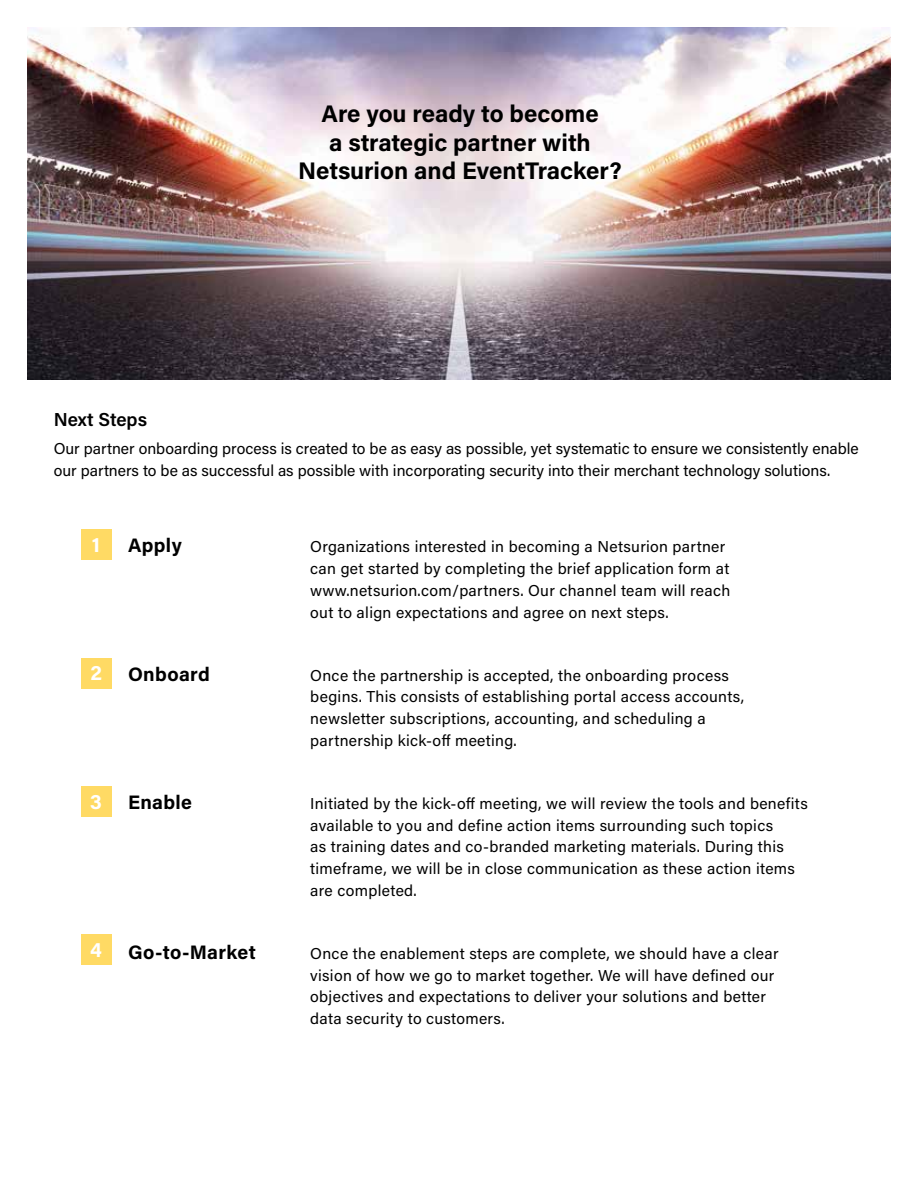
<style>
.page{position:relative;width:918px;height:1188px;background:#fff}
.page>*{position:absolute;margin:0;border:0;box-sizing:border-box;transform-origin:0 0}
.t1{font:700 24px/28.8px "Acumin Pro";color:#000;text-align:center}
.t2{font:700 21px "Acumin Pro";color:#fff}
.t3{font:700 19.5px "Acumin Pro";letter-spacing:.02em;color:#000}
.t4{font:600 18.75px "Acumin Pro";color:#000}
.t5{font:15.75px/21.8px "Acumin Pro";letter-spacing:.02em;color:#000}
.t6{font:15.75px/21.8px "Acumin Pro";color:#000}
</style>
<div class="page">
<img style="left:27px;top:27px;width:864px;height:353px">
<div style="left:81px;top:530px;width:30px;height:30px;background:#ffda64"></div>
<div style="left:81px;top:658px;width:30px;height:31px;background:#ffda64"></div>
<div style="left:81px;top:787px;width:30px;height:30px;background:#ffda64"></div>
<div style="left:81px;top:935px;width:30px;height:30px;background:#ffda64"></div>
<h1 class="t1" style="left:298px;top:98px;width:325px">Are you ready to become<br>a strategic partner with<br>Netsurion and EventTracker?</h1>
<p class="t4" style="left:54px;top:406px;width:95px">Next Steps</p>
<p class="t6" style="left:54px;top:437px;width:807px">Our partner onboarding process is created to be as easy as possible, yet systematic to ensure we consistently enable our partners to be as successful as possible with incorporating security into their merchant technology solutions.</p>
<h2 class="t2" style="left:92px;top:530px;width:10px">1</h2>
<p class="t3" style="left:128px;top:532px;width:55px">Apply</p>
<p class="t5" style="left:310px;top:535px;width:422px">Organizations interested in becoming a Netsurion partner can get started by completing the brief application form at www.netsurion.com/partners. Our channel team will reach out to align expectations and agree on next steps.</p>
<h2 class="t2" style="left:90px;top:658px;width:13px">2</h2>
<p class="t3" style="left:128px;top:660px;width:83px">Onboard</p>
<p class="t5" style="left:310px;top:664px;width:435px">Once the partnership is accepted, the onboarding process begins. This consists of establishing portal access accounts, newsletter subscriptions, accounting, and scheduling a partnership kick-off meeting.</p>
<h2 class="t2" style="left:90px;top:787px;width:13px">3</h2>
<p class="t3" style="left:128px;top:788px;width:66px">Enable</p>
<p class="t5" style="left:310px;top:792px;width:499px">Initiated by the kick-off meeting, we will review the tools and benefits available to you and define action items surrounding such topics<br>as training dates and co-branded marketing materials. During this timeframe, we will be in close communication as these action items are completed.</p>
<h2 class="t2" style="left:90px;top:935px;width:13px">4</h2>
<p class="t3" style="left:128px;top:938px;width:129px">Go-to-Market</p>
<p class="t5" style="left:310px;top:942px;width:470px">Once the enablement steps are complete, we should have a clear vision of how we go to market together. We will have defined our objectives and expectations to deliver your solutions and better data security to customers.</p>
</div>
